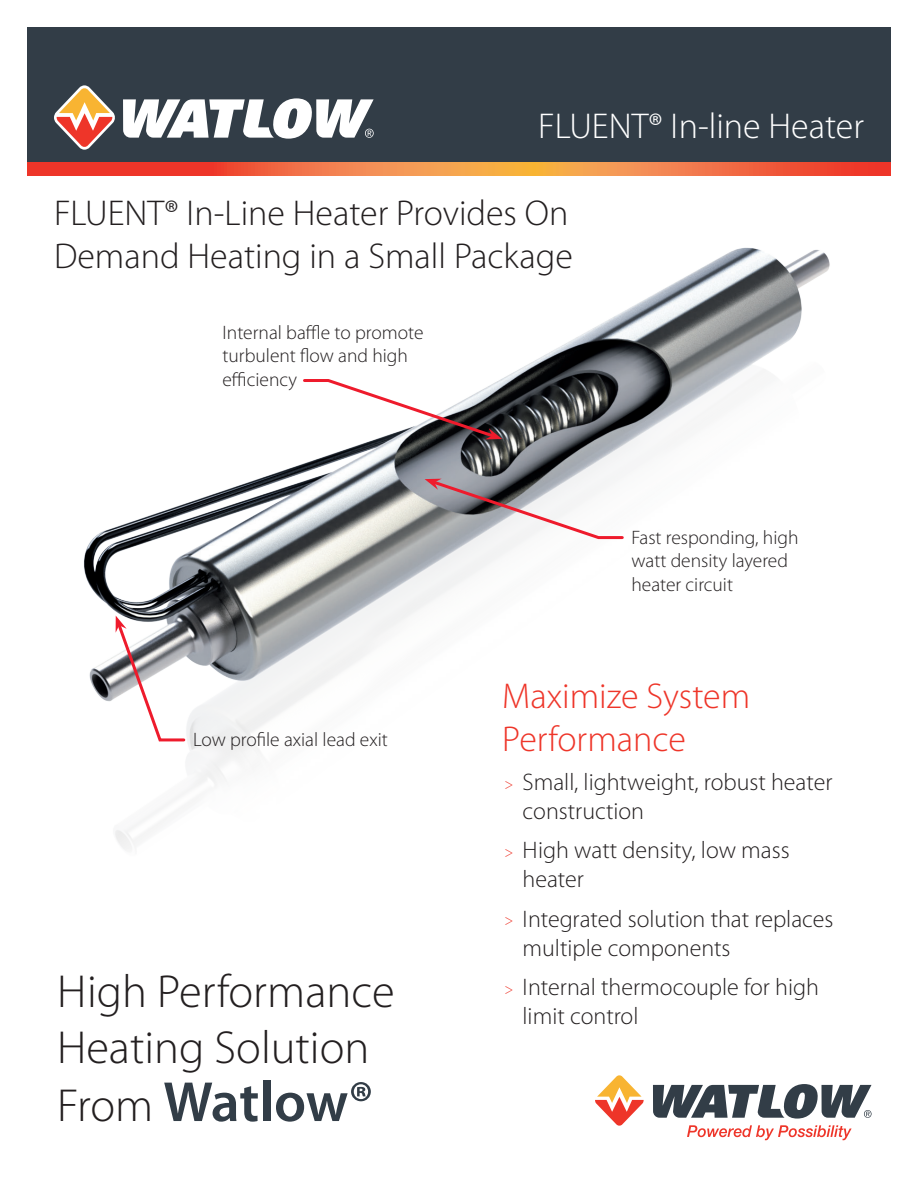
<style>
.page{position:relative;width:918px;height:1188px;background:#fff}
.page>*{position:absolute;margin:0;border:0;box-sizing:border-box;transform-origin:0 0}
.t1{font:600 57px "Myriad Pro";letter-spacing:-.005em;color:#323d47}
.t2{font:300 46.5px/55.8px "Myriad Pro";color:#231f20}
.t3{font:300 36px/43.2px "Myriad Pro";color:#231f20}
.t4{font:300 36px/43.2px "Myriad Pro";color:#ee3529}
.t5{font:300 36px "Myriad Pro";color:#fff}
.t6{font:300 24px/28.8px "Myriad Pro";color:#231f20}
.t7{font:300 19.5px/23.4px "Myriad Pro";color:#231f20}
.s1{font-weight:300;font-size:46.5px;color:#231f20}
.s2{font-size:15px;color:#ee3529}
</style>
<div class="page">
<div style="left:27px;top:27px;width:864px;height:135px;background:#323d47"></div>
<svg style="left:653px;top:1084px;width:219px;height:35px"></svg>
<svg style="left:595px;top:1075px;width:49px;height:51px"></svg>
<svg style="left:687px;top:1125px;width:165px;height:15px"></svg>
<svg style="left:123px;top:98px;width:251px;height:41px"></svg>
<svg style="left:54px;top:85px;width:61px;height:65px"></svg>
<svg style="left:27px;top:162px;width:864px;height:14px;background:#f16c3e"></svg>
<img style="left:84px;top:247px;width:746px;height:603px">
<svg style="left:301px;top:378px;width:201px;height:61px"></svg>
<svg style="left:425px;top:479px;width:200px;height:62px"></svg>
<svg style="left:115px;top:616px;width:72px;height:127px"></svg>
<p class="t5" style="left:538px;top:106px;width:327px">FLUENT® In-line Heater</p>
<p class="t3" style="left:54px;top:192px;width:521px">FLUENT® In-Line Heater Provides On<br>Demand Heating in a Small Package</p>
<p class="t7" style="left:222px;top:321px;width:202px">Internal baffle to promote turbulent flow and high efficiency</p>
<p class="t7" style="left:193px;top:728px;width:196px">Low profile axial lead exit</p>
<p class="t2" style="left:57px;top:964px;width:339px">High Performance<br>Heating Solution</p>
<p class="t1" style="left:57px;top:1066px;width:318px"><span class="s1">From</span> Watlow®</p>
<p class="t7" style="left:631px;top:526px;width:169px">Fast responding, high watt density layered heater circuit</p>
<p class="t4" style="left:502px;top:675px;width:250px">Maximize System<br>Performance</p>
<p class="t6" style="left:523px;top:768px;width:311px;text-indent:-18px"><span class="s2">&gt;</span> Small, lightweight, robust heater construction</p>
<p class="t6" style="left:523px;top:836px;width:269px;text-indent:-18px"><span class="s2">&gt;</span> High watt density, low mass heater</p>
<p class="t6" style="left:523px;top:905px;width:312px;text-indent:-18px"><span class="s2">&gt;</span> Integrated solution that replaces multiple components</p>
<p class="t6" style="left:523px;top:973px;width:298px;text-indent:-18px"><span class="s2">&gt;</span> Internal thermocouple for high limit control</p>
</div>
